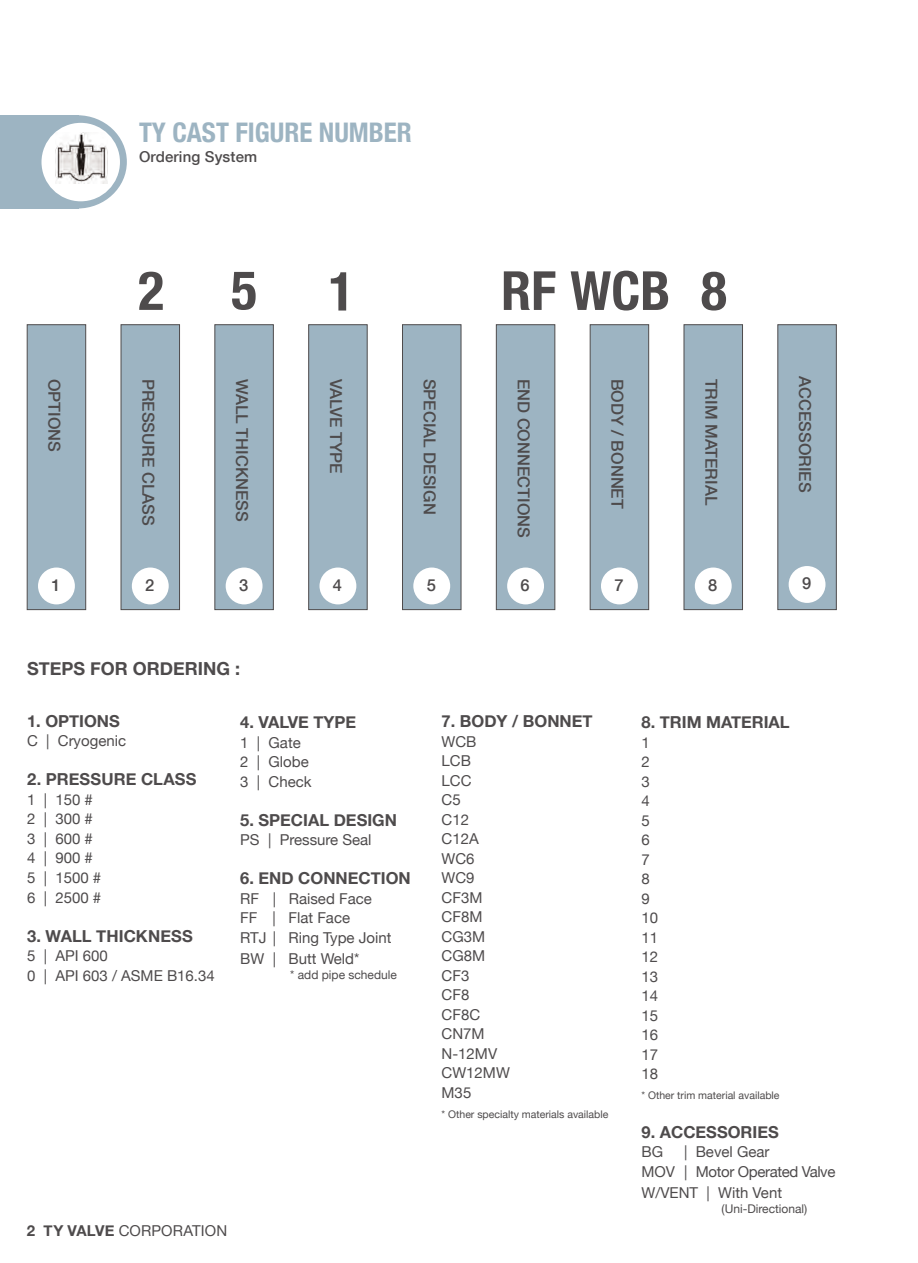
<style>
.page{position:relative;width:918px;height:1263px;background:#fff}
.page>*{position:absolute;margin:0;border:0;box-sizing:border-box;transform-origin:0 0}
.t1{font:700 condensed 54px "Helvetica Neue";color:#4e4b4c}
.t2{font:700 condensed 27px "Helvetica Neue";color:#9db4c2}
.t3{font:700 18px "Helvetica Neue";color:#4e4b4c}
.t4{font:700 16.5px "Helvetica Neue";color:#4e4b4c}
.t5{font:500 16.5px "Helvetica Neue";color:#4e4b4c}
.t6{font:15px/19.5px "Helvetica Neue";color:#4e4b4c}
.t7{font:15px/19.5px "Helvetica Neue";letter-spacing:-.025em;color:#4e4b4c}
.t8{font:500 15px "Helvetica Neue";letter-spacing:.01em;color:#4e4b4c}
.t9{font:12px "Helvetica Neue";color:#4e4b4c}
.t10{font:10.5px "Helvetica Neue";color:#4e4b4c}
.s1{font-weight:700}
</style>
<div class="page">
<div style="left:28px;top:115px;width:99px;height:93px;background:#9db4c2;border-radius:50%"></div>
<div style="left:0;top:115px;width:78px;height:93px;background:#9db4c2"></div>
<div style="left:42px;top:123px;width:78px;height:78px;background:#fff;border-radius:50%"></div>
<img style="left:55px;top:133px;width:53px;height:51px">
<div style="left:778px;top:324px;width:59px;height:286px;background:#9db4c2;border:1px solid #4e4b4c"></div>
<div style="left:789px;top:566px;width:37px;height:37px;background:#fff;border-radius:50%"></div>
<div style="left:779px;top:376px;width:56px;height:173px;background:#9db4c2"></div>
<div style="left:684px;top:324px;width:59px;height:286px;background:#9db4c2;border:1px solid #4e4b4c"></div>
<div style="left:695px;top:567px;width:37px;height:37px;background:#fff;border-radius:50%"></div>
<div style="left:685px;top:376px;width:56px;height:173px;background:#9db4c2"></div>
<div style="left:590px;top:324px;width:59px;height:286px;background:#9db4c2;border:1px solid #4e4b4c"></div>
<div style="left:601px;top:567px;width:37px;height:37px;background:#fff;border-radius:50%"></div>
<div style="left:591px;top:376px;width:56px;height:173px;background:#9db4c2"></div>
<div style="left:496px;top:324px;width:59px;height:286px;background:#9db4c2;border:1px solid #4e4b4c"></div>
<div style="left:507px;top:567px;width:37px;height:37px;background:#fff;border-radius:50%"></div>
<div style="left:498px;top:376px;width:56px;height:173px;background:#9db4c2"></div>
<div style="left:402px;top:324px;width:59px;height:286px;background:#9db4c2;border:1px solid #4e4b4c"></div>
<div style="left:413px;top:567px;width:37px;height:37px;background:#fff;border-radius:50%"></div>
<div style="left:404px;top:376px;width:56px;height:173px;background:#9db4c2"></div>
<div style="left:308px;top:324px;width:59px;height:286px;background:#9db4c2;border:1px solid #4e4b4c"></div>
<div style="left:320px;top:567px;width:36px;height:37px;background:#fff;border-radius:50%"></div>
<div style="left:310px;top:376px;width:56px;height:173px;background:#9db4c2"></div>
<div style="left:215px;top:324px;width:59px;height:286px;background:#9db4c2;border:1px solid #4e4b4c"></div>
<div style="left:226px;top:567px;width:37px;height:37px;background:#fff;border-radius:50%"></div>
<div style="left:216px;top:376px;width:56px;height:173px;background:#9db4c2"></div>
<div style="left:121px;top:324px;width:59px;height:286px;background:#9db4c2;border:1px solid #4e4b4c"></div>
<div style="left:132px;top:567px;width:37px;height:37px;background:#fff;border-radius:50%"></div>
<div style="left:122px;top:376px;width:56px;height:173px;background:#9db4c2"></div>
<div style="left:27px;top:324px;width:59px;height:286px;background:#9db4c2;border:1px solid #4e4b4c"></div>
<div style="left:38px;top:567px;width:37px;height:37px;background:#fff;border-radius:50%"></div>
<div style="left:28px;top:376px;width:56px;height:173px;background:#9db4c2"></div>
<h2 class="t2" style="left:139px;top:116px;width:274px">TY CAST FIGURE NUMBER</h2>
<p class="t8" style="left:139px;top:147px;width:120px">Ordering System</p>
<h1 class="t1" style="left:138px;top:258px;width:27px">2</h1>
<h1 class="t1" style="left:231px;top:257px;width:27px">5</h1>
<h1 class="t1" style="left:329px;top:259px;width:27px">1</h1>
<h1 class="t1" style="left:501px;top:258px;width:227px">RF WCB 8</h1>
<p class="t5" style="left:64px;top:379px;width:75px;rotate:90deg">OPTIONS</p>
<p class="t5" style="left:158px;top:379px;width:148px;rotate:90deg">PRESSURE CLASS</p>
<p class="t5" style="left:252px;top:379px;width:144px;rotate:90deg">WALL THICKNESS</p>
<p class="t5" style="left:346px;top:379px;width:97px;rotate:90deg">VALVE TYPE</p>
<p class="t5" style="left:440px;top:379px;width:137px;rotate:90deg">SPECIAL DESIGN</p>
<p class="t5" style="left:534px;top:379px;width:160px;rotate:90deg">END CONNECTIONS</p>
<p class="t5" style="left:627px;top:379px;width:131px;rotate:90deg">BODY / BONNET</p>
<p class="t5" style="left:721px;top:379px;width:128px;rotate:90deg">TRIM MATERIAL</p>
<p class="t5" style="left:815px;top:376px;width:118px;rotate:90deg">ACCESSORIES</p>
<p class="t5" style="left:51px;top:575px;width:11px">1</p>
<p class="t5" style="left:145px;top:575px;width:11px">2</p>
<p class="t5" style="left:239px;top:575px;width:11px">3</p>
<p class="t5" style="left:333px;top:575px;width:11px">4</p>
<p class="t5" style="left:427px;top:575px;width:11px">5</p>
<p class="t5" style="left:521px;top:575px;width:11px">6</p>
<p class="t5" style="left:614px;top:575px;width:11px">7</p>
<p class="t5" style="left:708px;top:575px;width:11px">8</p>
<p class="t5" style="left:802px;top:573px;width:11px">9</p>
<p class="t3" style="left:27px;top:658px;width:215px">STEPS FOR ORDERING :</p>
<p class="t4" style="left:27px;top:711px;width:94px">1. OPTIONS</p>
<p class="t6" style="left:27px;top:731px;width:101px">C | Cryogenic</p>
<p class="t4" style="left:27px;top:769px;width:171px">2. PRESSURE CLASS</p>
<p class="t6" style="left:27px;top:789px;width:76px">1 | 150 #<br>2 | 300 #<br>3 | 600 #<br>4 | 900 #<br>5 | 1500 #<br>6 | 2500 #</p>
<p class="t4" style="left:27px;top:925px;width:167px">3. WALL THICKNESS</p>
<p class="t6" style="left:27px;top:945px;width:189px">5 | API 600<br>0 | API 603 / ASME B16.34</p>
<p class="t4" style="left:240px;top:712px;width:118px">4. VALVE TYPE</p>
<p class="t6" style="left:240px;top:732px;width:73px">1 | Gate<br>2 | Globe<br>3 | Check</p>
<p class="t4" style="left:240px;top:809px;width:158px">5. SPECIAL DESIGN</p>
<p class="t6" style="left:240px;top:829px;width:133px">PS | Pressure Seal</p>
<p class="t4" style="left:240px;top:868px;width:172px">6. END CONNECTION</p>
<p class="t6" style="left:240px;top:888px;width:153px">RF | Raised Face<br>FF | Flat Face<br>RTJ | Ring Type Joint</p>
<p class="t6" style="left:240px;top:948px;width:121px">BW | Butt Weld*</p>
<p class="t9" style="left:290px;top:967px;width:108px">* add pipe schedule</p>
<p class="t4" style="left:442px;top:711px;width:153px">7. BODY / BONNET</p>
<p class="t6" style="left:442px;top:731px;width:70px">WCB<br>LCB<br>LCC<br>C5<br>C12<br>C12A<br>WC6<br>WC9<br>CF3M<br>CF8M<br>CG3M<br>CG8M<br>CF3<br>CF8<br>CF8C<br>CN7M<br>N-12MV<br>CW12MW<br>M35</p>
<p class="t10" style="left:442px;top:1107px;width:168px">* Other specialty materials available</p>
<p class="t6" style="left:27px;top:1220px;width:202px"><span class="s1">2 TY VALVE</span> CORPORATION</p>
<p class="t4" style="left:642px;top:712px;width:150px">8. TRIM MATERIAL</p>
<p class="t6" style="left:642px;top:732px;width:18px">1<br>2<br>3<br>4<br>5<br>6<br>7<br>8<br>9<br>10<br>11<br>12<br>13<br>14<br>15<br>16<br>17<br>18</p>
<p class="t10" style="left:642px;top:1088px;width:140px">* Other trim material available</p>
<p class="t4" style="left:642px;top:1121px;width:139px">9. ACCESSORIES</p>
<p class="t6" style="left:642px;top:1141px;width:23px">BG</p>
<p class="t7" style="left:642px;top:1141px;width:195px;text-indent:43px">| Bevel Gear<br>MOV | Motor Operated Valve</p>
<p class="t6" style="left:642px;top:1182px;width:142px">W/VENT | With Vent</p>
<p class="t9" style="left:722px;top:1201px;width:87px">(Uni-Directional)</p>
</div>
